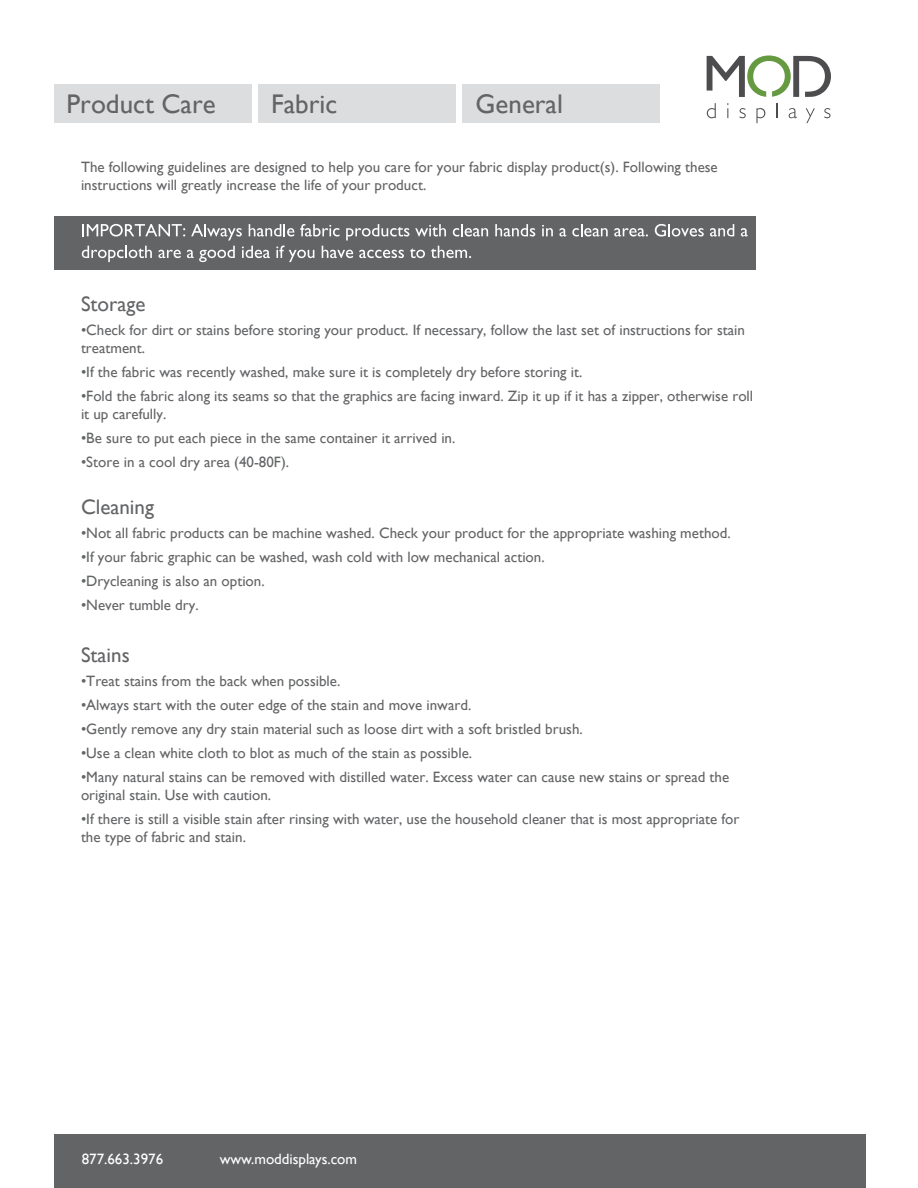
<style>
.page{position:relative;width:918px;height:1188px;background:#fff}
.page>*{position:absolute;margin:0;border:0;box-sizing:border-box;transform-origin:0 0}
.t1{font:27px "Gill Sans";color:#636466}
.t2{font:21px "Gill Sans";color:#636466}
.t3{font:15px/18px "Gill Sans";color:#636466}
.t4{font:15px "Gill Sans";color:#fff}
</style>
<div class="page">
<div style="left:54px;top:1134px;width:811px;height:54px;background:#636466"></div>
<svg style="left:707px;top:103px;width:9px;height:15px"></svg>
<svg style="left:727px;top:103px;width:1px;height:15px"></svg>
<svg style="left:740px;top:108px;width:6px;height:10px"></svg>
<svg style="left:756px;top:108px;width:9px;height:15px"></svg>
<svg style="left:777px;top:103px;width:1px;height:15px"></svg>
<svg style="left:789px;top:108px;width:8px;height:10px"></svg>
<svg style="left:806px;top:108px;width:9px;height:15px"></svg>
<svg style="left:824px;top:108px;width:6px;height:10px"></svg>
<svg style="left:707px;top:56px;width:124px;height:41px"></svg>
<div style="left:54px;top:84px;width:198px;height:38px;background:#dcddde"></div>
<div style="left:258px;top:85px;width:198px;height:38px;background:#dcddde"></div>
<div style="left:463px;top:84px;width:197px;height:38px;background:#dcddde"></div>
<div style="left:54px;top:216px;width:702px;height:54px;background:#636466"></div>
<svg style="left:82px;top:224px;width:103px;height:13px"></svg>
<svg style="left:191px;top:224px;width:51px;height:16px"></svg>
<svg style="left:249px;top:224px;width:45px;height:13px"></svg>
<svg style="left:300px;top:224px;width:40px;height:13px"></svg>
<svg style="left:346px;top:224px;width:63px;height:16px"></svg>
<svg style="left:415px;top:224px;width:31px;height:13px"></svg>
<svg style="left:453px;top:224px;width:35px;height:13px"></svg>
<svg style="left:495px;top:224px;width:40px;height:13px"></svg>
<svg style="left:542px;top:225px;width:11px;height:11px"></svg>
<svg style="left:559px;top:228px;width:7px;height:9px"></svg>
<svg style="left:572px;top:224px;width:36px;height:13px"></svg>
<svg style="left:614px;top:228px;width:34px;height:9px"></svg>
<svg style="left:655px;top:224px;width:49px;height:13px"></svg>
<svg style="left:710px;top:224px;width:24px;height:13px"></svg>
<svg style="left:741px;top:228px;width:7px;height:9px"></svg>
<svg style="left:82px;top:246px;width:70px;height:16px"></svg>
<svg style="left:158px;top:250px;width:23px;height:8px"></svg>
<svg style="left:187px;top:246px;width:48px;height:16px"></svg>
<svg style="left:242px;top:246px;width:28px;height:12px"></svg>
<svg style="left:276px;top:245px;width:38px;height:17px"></svg>
<svg style="left:322px;top:246px;width:31px;height:12px"></svg>
<svg style="left:359px;top:250px;width:45px;height:8px"></svg>
<svg style="left:410px;top:248px;width:15px;height:10px"></svg>
<svg style="left:431px;top:246px;width:40px;height:12px"></svg>
<h1 class="t1" style="left:67px;top:88px;width:151px">Product Care</h1>
<h1 class="t1" style="left:271px;top:88px;width:68px">Fabric</h1>
<h1 class="t1" style="left:476px;top:88px;width:89px">General</h1>
<p class="t3" style="left:81px;top:158px;width:638px">The following guidelines are designed to help you care for your fabric display product(s). Following these instructions will greatly increase the life of your product.</p>
<h2 class="t2" style="left:81px;top:292px;width:66px">Storage</h2>
<p class="t3" style="left:81px;top:321px;width:666px">•Check for dirt or stains before storing your product. If necessary, follow the last set of instructions for stain treatment.</p>
<p class="t3" style="left:81px;top:363px;width:503px">•If the fabric was recently washed, make sure it is completely dry before storing it.</p>
<p class="t3" style="left:81px;top:387px;width:674px">•Fold the fabric along its seams so that the graphics are facing inward. Zip it up if it has a zipper, otherwise roll it up carefully.</p>
<p class="t3" style="left:81px;top:429px;width:376px">•Be sure to put each piece in the same container it arrived in.</p>
<p class="t3" style="left:81px;top:453px;width:210px">•Store in a cool dry area (40-80F).</p>
<h2 class="t2" style="left:81px;top:494px;width:75px">Cleaning</h2>
<p class="t3" style="left:81px;top:524px;width:651px">•Not all fabric products can be machine washed. Check your product for the appropriate washing method.</p>
<p class="t3" style="left:81px;top:548px;width:465px">•If your fabric graphic can be washed, wash cold with low mechanical action.</p>
<p class="t3" style="left:81px;top:572px;width:185px">•Drycleaning is also an option.</p>
<p class="t3" style="left:81px;top:596px;width:119px">•Never tumble dry.</p>
<h2 class="t2" style="left:81px;top:643px;width:50px">Stains</h2>
<p class="t3" style="left:81px;top:672px;width:261px">•Treat stains from the back when possible.</p>
<p class="t3" style="left:81px;top:696px;width:392px">•Always start with the outer edge of the stain and move inward.</p>
<p class="t3" style="left:81px;top:720px;width:503px">•Gently remove any dry stain material such as loose dirt with a soft bristled brush.</p>
<p class="t3" style="left:81px;top:744px;width:393px">•Use a clean white cloth to blot as much of the stain as possible.</p>
<p class="t3" style="left:81px;top:768px;width:650px">•Many natural stains can be removed with distilled water. Excess water can cause new stains or spread the original stain. Use with caution.</p>
<p class="t3" style="left:81px;top:810px;width:660px">•If there is still a visible stain after rinsing with water, use the household cleaner that is most appropriate for the type of fabric and stain.</p>
<p class="t4" style="left:82px;top:1150px;width:83px">877.663.3976</p>
<p class="t4" style="left:220px;top:1150px;width:139px">www.moddisplays.com</p>
</div>
